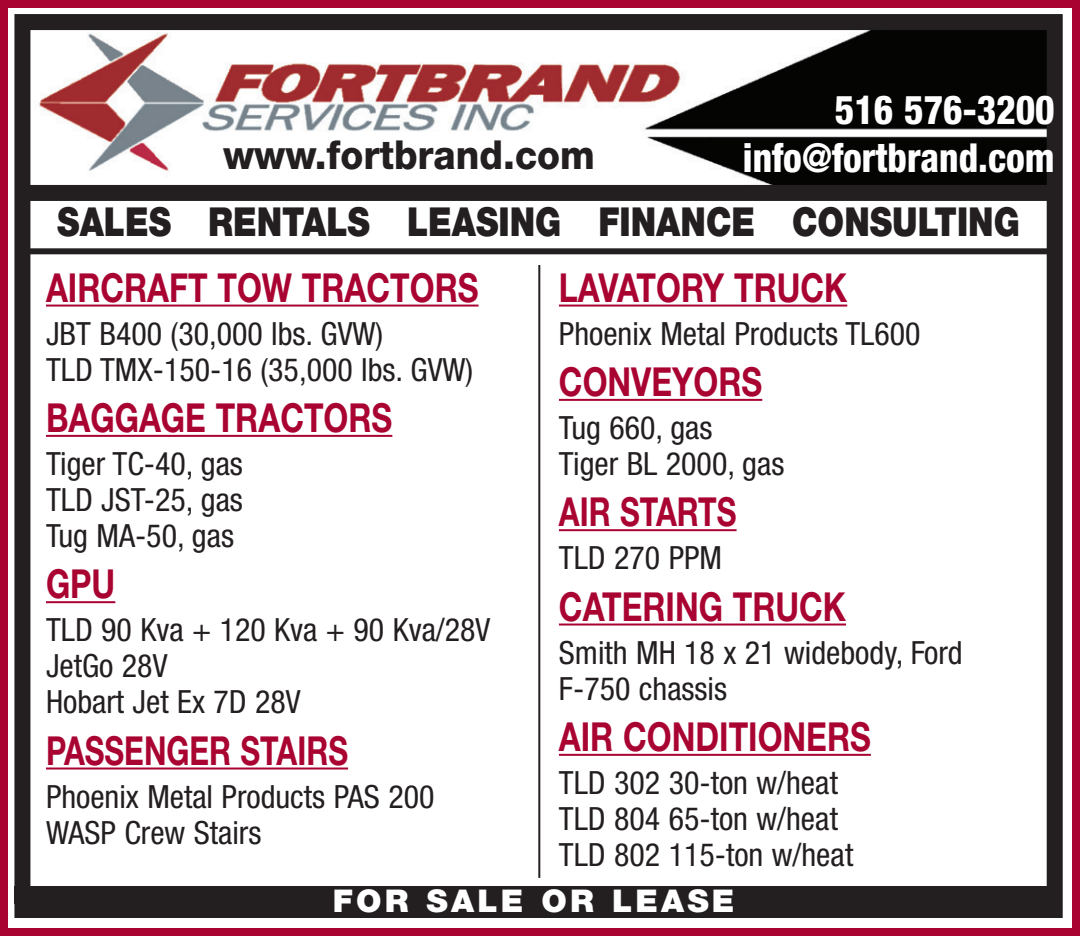
<style>
.page{position:relative;width:1080px;height:936px;background:#fff}
.page>*{position:absolute;margin:0;border:0;box-sizing:border-box;transform-origin:0 0}
.headline{font:700 40px "Helvetica Neue LT Std";color:#a90332;scale:.8 1}
.t1{font:900 40px "Helvetica Neue LT Std";color:#231f20;scale:.84 1}
.t2{font:800 condensed 40px "Helvetica Neue LT Std";color:#fff;scale:.94 1}
.headline-2{font:700 40px "Helvetica Neue LT Std";color:#a90332;scale:.76 1}
.t3{font:800 40px "Helvetica Neue LT Std";color:#231f20;scale:.94 1}
.body_copy{font:condensed 32px/36px "Helvetica Neue LT Std";color:#231f20}
.t4{font:900 31.2px "Helvetica Neue LT Std";letter-spacing:.1em;color:#fff}
</style>
<div class="page">
<div style="left:0;top:0;width:1080px;height:936px;border:8px solid #a90332"></div>
<img style="left:34px;top:31px;width:1012px;height:154px">
<div style="left:14px;top:14px;width:1049px;height:904px;border:16px solid #231f20"></div>
<div style="left:23px;top:185px;width:1032px;height:16px;background:#231f20"></div>
<div style="left:14px;top:886px;width:1039px;height:17px;background:#231f20"></div>
<div style="left:21px;top:248px;width:1032px;height:6px;background:#231f20"></div>
<hr style="left:538px;top:265px;width:2px;height:613px;background:#231f20">
<hr style="left:46px;top:305px;width:433px;height:2px;background:#a90332">
<hr style="left:46px;top:435px;width:346px;height:2px;background:#a90332">
<hr style="left:46px;top:601px;width:69px;height:2px;background:#a90332">
<hr style="left:46px;top:768px;width:302px;height:2px;background:#a90332">
<hr style="left:559px;top:305px;width:288px;height:2px;background:#a90332">
<hr style="left:559px;top:399px;width:203px;height:2px;background:#a90332">
<hr style="left:559px;top:529px;width:178px;height:2px;background:#a90332">
<hr style="left:559px;top:624px;width:287px;height:2px;background:#a90332">
<hr style="left:559px;top:754px;width:312px;height:2px;background:#a90332">
<p class="t2" style="left:835px;top:85px;width:235px">516 576-3200</p>
<p class="t2" style="left:743px;top:133px;width:333px">info@fortbrand.com</p>
<p class="t1" style="left:57px;top:198px;width:1147px">SALES RENTALS LEASING FINANCE CONSULTING</p>
<p class="t3" style="left:223px;top:131px;width:397px">www.fortbrand.com</p>
<p class="headline" style="left:46px;top:263px;width:542px">AIRCRAFT TOW TRACTORS</p>
<p class="body_copy" style="left:46px;top:315px;width:339px">JBT B400 (30,000 lbs. GVW)</p>
<p class="body_copy" style="left:46px;top:351px;width:429px">TLD TMX-150-16 (35,000 lbs. GVW)</p>
<p class="headline" style="left:46px;top:393px;width:434px">BAGGAGE TRACTORS</p>
<p class="body_copy" style="left:46px;top:446px;width:198px">Tiger TC-40, gas</p>
<p class="body_copy" style="left:46px;top:482px;width:198px">TLD JST-25, gas</p>
<p class="body_copy" style="left:46px;top:518px;width:190px">Tug MA-50, gas</p>
<p class="headline" style="left:46px;top:559px;width:88px">GPU</p>
<p class="body_copy" style="left:46px;top:612px;width:446px">TLD 90 Kva + 120 Kva + 90 Kva/28V</p>
<p class="body_copy" style="left:46px;top:648px;width:123px">JetGo 28V</p>
<p class="body_copy" style="left:46px;top:684px;width:256px">Hobart Jet Ex 7D 28V</p>
<p class="headline-2" style="left:46px;top:726px;width:399px">PASSENGER STAIRS</p>
<p class="body_copy" style="left:46px;top:778px;width:390px">Phoenix Metal Products PAS 200</p>
<p class="body_copy" style="left:46px;top:814px;width:217px">WASP Crew Stairs</p>
<p class="headline" style="left:559px;top:263px;width:362px">LAVATORY TRUCK</p>
<p class="body_copy" style="left:559px;top:315px;width:363px">Phoenix Metal Products TL600</p>
<p class="headline" style="left:559px;top:357px;width:256px">CONVEYORS</p>
<p class="body_copy" style="left:559px;top:410px;width:155px">Tug 660, gas</p>
<p class="body_copy" style="left:559px;top:446px;width:227px">Tiger BL 2000, gas</p>
<p class="headline-2" style="left:559px;top:487px;width:235px">AIR STARTS</p>
<p class="body_copy" style="left:559px;top:540px;width:165px">TLD 270 PPM</p>
<p class="headline" style="left:559px;top:582px;width:360px">CATERING TRUCK</p>
<p class="body_copy" style="left:559px;top:634px;width:405px">Smith MH 18 x 21 widebody, Ford<br>F-750 chassis</p>
<p class="headline" style="left:559px;top:712px;width:391px">AIR CONDITIONERS</p>
<p class="body_copy" style="left:559px;top:765px;width:281px">TLD 302 30-ton w/heat</p>
<p class="body_copy" style="left:559px;top:801px;width:281px">TLD 804 65-ton w/heat</p>
<p class="body_copy" style="left:559px;top:837px;width:296px">TLD 802 115-ton w/heat</p>
<p class="t4" style="left:333px;top:882px;width:403px">FOR SALE OR LEASE</p>
</div>
